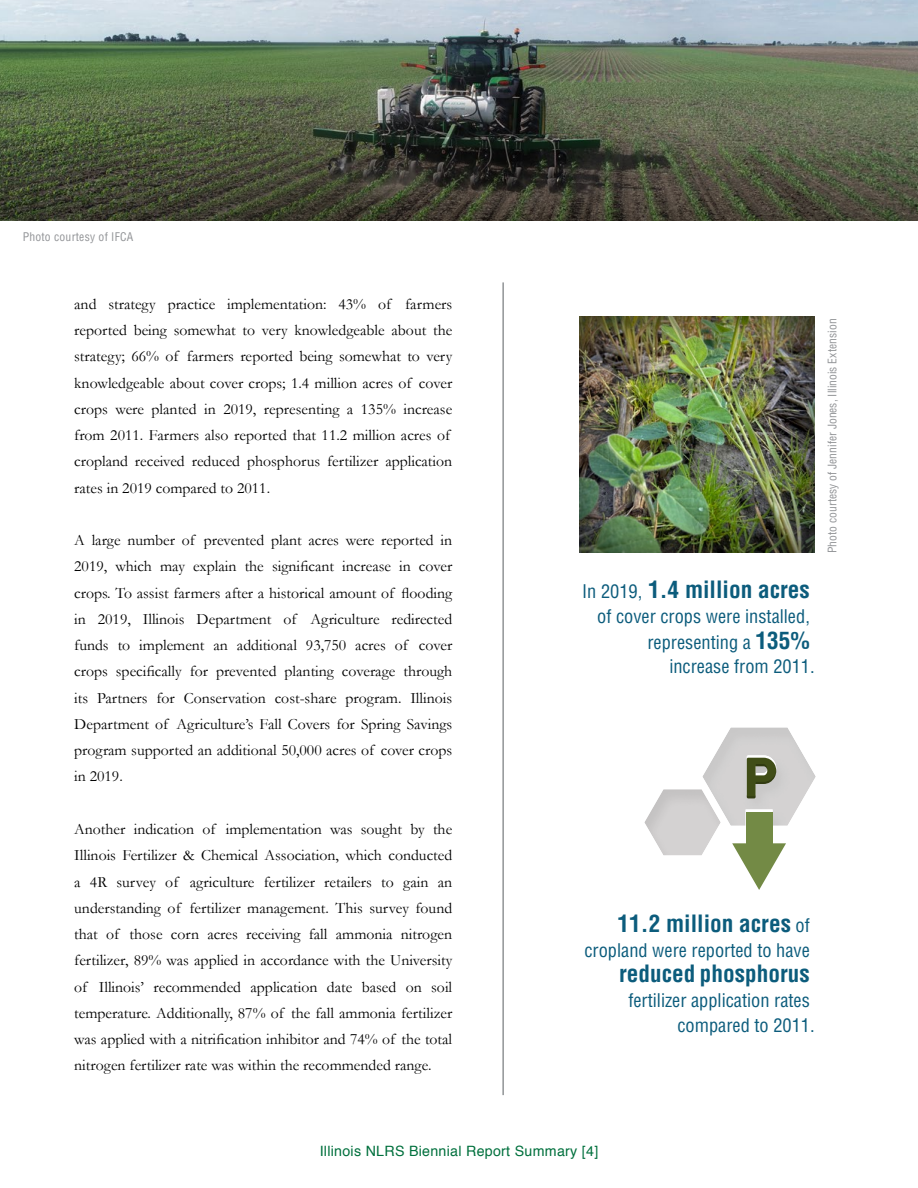
<style>
.page{position:relative;width:918px;height:1188px;background:#fff}
.page>*{position:absolute;margin:0;border:0;box-sizing:border-box;transform-origin:0 0}
.t1{font:700 condensed 23.25px "Helvetica CE";color:#0c5c7c}
.t2{font:condensed 18.3px/25px "Helvetica CE";color:#0c5c7c;text-align:right}
.t3{font:15.75px/26.2px "Garamond";color:#000;text-align:justify}
.t4{font:14.25px "Helvetica";letter-spacing:.02em;color:#00703d}
.t5{font:condensed 11.7px "Helvetica CE";letter-spacing:.02em;color:#929497}
.t6{font:condensed 11.55px "Helvetica CE";color:#929497}
.s1{font-weight:400;font-size:18.3px}
.s2{font-weight:700;font-size:23.25px}
</style>
<div class="page">
<img style="left:0;top:0;width:918px;height:82px">
<svg style="left:0;top:82px;width:917px;height:138px;background:#4c523e"></svg>
<hr style="left:917px;top:82px;width:1px;height:138px;background:#383820">
<div style="left:677px;top:707px;width:163px;height:119px;background:#000;opacity:.01"></div>
<div style="left:742px;top:753px;width:38px;height:20px;background:#000;opacity:.08"></div>
<svg style="left:747px;top:758px;width:29px;height:40px"></svg>
<div style="left:630px;top:778px;width:104px;height:78px;background:#000;opacity:.08"></div>
<div style="left:746px;top:812px;width:27px;height:39px;background:#738a45"></div>
<svg style="left:732px;top:843px;width:54px;height:47px"></svg>
<hr style="left:502px;top:282px;width:2px;height:813px;background:#919496">
<div style="left:566px;top:305px;width:261px;height:249px;background:#000;opacity:.75"></div>
<p class="t5" style="left:23px;top:229px;width:112px">Photo courtesy of IFCA</p>
<p class="t3" style="left:74px;top:290px;width:380px;text-align:left">and strategy practice implementation: 43% of farmers reported being somewhat to very knowledgeable about the strategy; 66% of farmers reported being somewhat to very knowledgeable about cover crops; 1.4 million acres of cover crops were planted in 2019, representing a 135% increase from 2011. Farmers also reported that 11.2 million acres of cropland received reduced phosphorus fertilizer application rates in 2019 compared to 2011.</p>
<p class="t3" style="left:74px;top:527px;width:380px">A large number of prevented plant acres were reported in 2019, which may explain the significant increase in cover crops. To assist farmers after a historical amount of flooding in 2019, Illinois Department of Agriculture redirected funds to implement an additional 93,750 acres of cover crops specifically for prevented planting coverage through its Partners for Conservation cost-share program. Illinois Department of Agriculture’s Fall Covers for Spring Savings program supported an additional 50,000 acres of cover crops in 2019.</p>
<p class="t3" style="left:74px;top:816px;width:380px">Another indication of implementation was sought by the Illinois Fertilizer &amp; Chemical Association, which conducted a 4R survey of agriculture fertilizer retailers to gain an understanding of fertilizer management. This survey found that of those corn acres receiving fall ammonia nitrogen fertilizer, 89% was applied in accordance with the University of Illinois’ recommended application date based on soil temperature. Additionally, 87% of the fall ammonia fertilizer was applied with a nitrification inhibitor and 74% of the total nitrogen fertilizer rate was within the recommended range.</p>
<h1 class="t1" style="left:582px;top:575px;width:229px"><span class="s1">In 2019,</span> 1.4 million acres</h1>
<p class="t2" style="left:597px;top:604px;width:219px">of cover crops were installed, representing a <span class="s2">135% </span>increase from 2011.</p>
<p class="t6" style="left:825px;top:553px;width:236px;rotate:-90deg">Photo courtesy of Jennifer Jones, Illinois Extension</p>
<h1 class="t1" style="left:618px;top:909px;width:194px">11.2 million acres <span class="s1">of</span></h1>
<p class="t2" style="left:584px;top:937px;width:227px">cropland were reported to have</p>
<h1 class="t1" style="left:619px;top:959px;width:192px">reduced phosphorus</h1>
<p class="t2" style="left:628px;top:988px;width:188px">fertilizer application rates compared to 2011.</p>
<p class="t4" style="left:320px;top:1140px;width:280px">Illinois NLRS Biennial Report Summary [4]</p>
</div>
